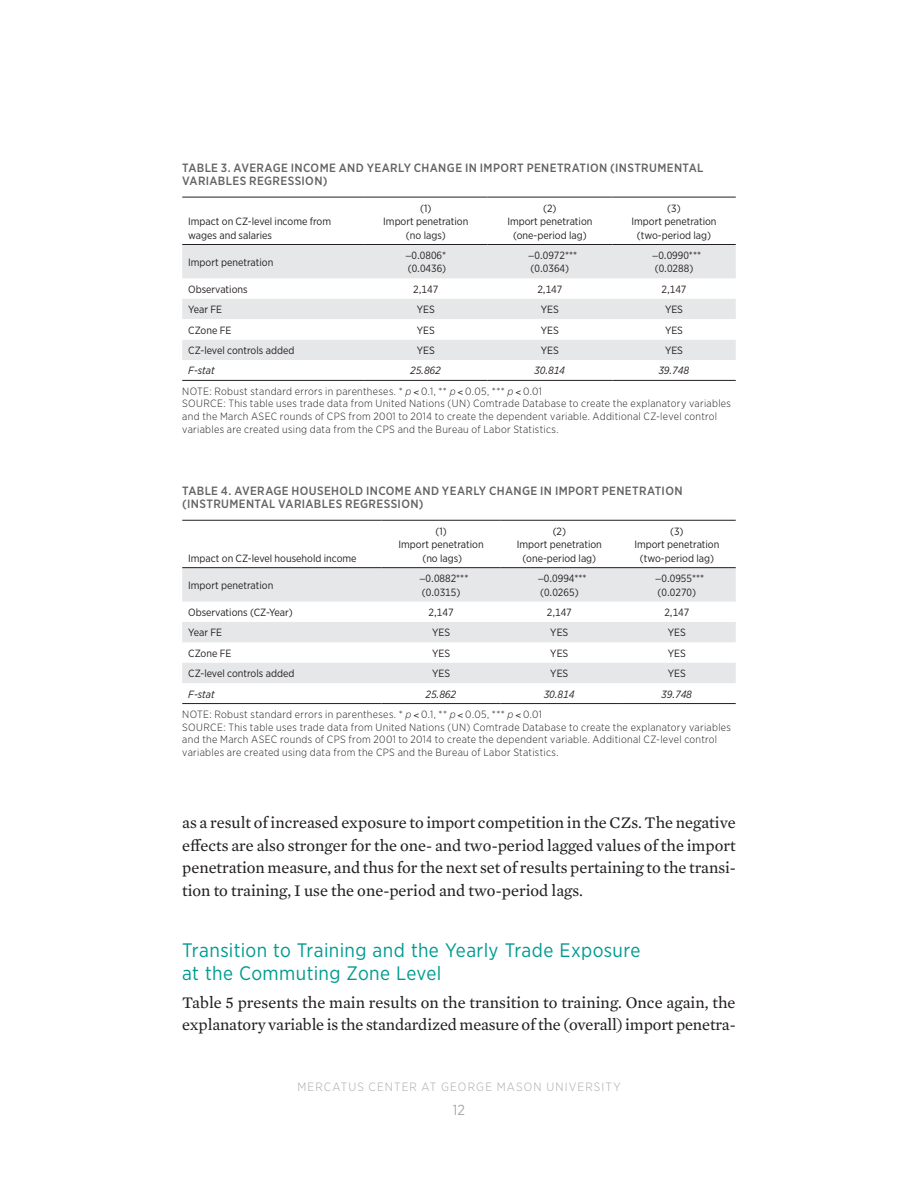
<style>
.page{position:relative;width:918px;height:1188px;background:#fff}
.page>*{position:absolute;margin:0;border:0;box-sizing:border-box;transform-origin:0 0}
.t1{font:19.5px/22.5px "Gotham Narrow";letter-spacing:.015em;color:#009b90}
.t2{font:16.5px/22.5px "Mercury Text G2";color:#231f20;text-align:justify}
.t3{font:14.55px "Gotham Narrow";color:#a8a9ad}
.t4{font:500 12px/13.5px "Gotham Narrow";letter-spacing:.03em;color:#636366}
.t5{font:300 12px "Gotham Narrow";letter-spacing:.09em;color:#a8a9ad}
.t6{font:300 10.5px/12.6px "Gotham Narrow";letter-spacing:.03em;color:#231f20}
.t7{font:10.5px/13.5px "Gotham Narrow";color:#231f20}
.t8{font:italic 10.5px "Gotham Narrow";color:#231f20}
.s1{font-family:"Myriad Pro"}
.s2{font-style:italic}
</style>
<div class="page">
<svg style="left:182px;top:245px;width:554px;height:74px;fill:#e6e7e9"></svg>
<svg style="left:182px;top:340px;width:554px;height:40px"></svg>
<hr style="left:182px;top:380px;width:182px;height:1px;background:#231f20">
<hr style="left:364px;top:380px;width:124px;height:1px;background:#231f20">
<hr style="left:488px;top:380px;width:124px;height:1px;background:#231f20">
<hr style="left:612px;top:380px;width:124px;height:1px;background:#231f20">
<hr style="left:182px;top:197px;width:182px;height:1px;background:#231f20">
<hr style="left:364px;top:197px;width:124px;height:1px;background:#231f20">
<hr style="left:488px;top:197px;width:124px;height:1px;background:#231f20">
<hr style="left:612px;top:197px;width:124px;height:1px;background:#231f20">
<hr style="left:182px;top:244px;width:182px;height:1px;background:#231f20">
<hr style="left:364px;top:244px;width:124px;height:1px;background:#231f20">
<hr style="left:488px;top:244px;width:124px;height:1px;background:#231f20">
<hr style="left:612px;top:244px;width:124px;height:1px;background:#231f20">
<svg style="left:182px;top:568px;width:554px;height:115px;fill:#e6e7e9"></svg>
<hr style="left:182px;top:703px;width:199px;height:1px;background:#231f20">
<hr style="left:381px;top:703px;width:120px;height:1px;background:#231f20">
<hr style="left:501px;top:703px;width:117px;height:1px;background:#231f20">
<hr style="left:618px;top:703px;width:118px;height:1px;background:#231f20">
<hr style="left:182px;top:520px;width:199px;height:1px;background:#231f20">
<hr style="left:381px;top:520px;width:120px;height:1px;background:#231f20">
<hr style="left:501px;top:520px;width:117px;height:1px;background:#231f20">
<hr style="left:618px;top:520px;width:118px;height:1px;background:#231f20">
<hr style="left:182px;top:567px;width:199px;height:1px;background:#231f20">
<hr style="left:381px;top:567px;width:120px;height:1px;background:#231f20">
<hr style="left:501px;top:567px;width:117px;height:1px;background:#231f20">
<hr style="left:618px;top:567px;width:118px;height:1px;background:#231f20">
<p class="t4" style="left:182px;top:160px;width:523px">TABLE 3. AVERAGE INCOME AND YEARLY CHANGE IN IMPORT PENETRATION (INSTRUMENTAL<br>VARIABLES REGRESSION)</p>
<p class="t7" style="left:188px;top:214px;width:144px">Impact on CZ-level income from wages and salaries</p>
<p class="t7" style="left:383px;top:201px;width:87px;text-align:center">(1)<br>Import penetration (no lags)</p>
<p class="t7" style="left:507px;top:201px;width:87px;text-align:center">(2)<br>Import penetration (one-period lag)</p>
<p class="t7" style="left:631px;top:201px;width:87px;text-align:center">(3)<br>Import penetration (two-period lag)</p>
<p class="t7" style="left:188px;top:255px;width:87px">Import penetration</p>
<p class="t7" style="left:405px;top:248px;width:42px"><span class="s1">−</span>0.0806* (0.0436)</p>
<p class="t7" style="left:528px;top:248px;width:51px"><span class="s1">−</span>0.0972*** (0.0364)</p>
<p class="t7" style="left:652px;top:248px;width:51px"><span class="s1">−</span>0.0990*** (0.0288)</p>
<p class="t7" style="left:188px;top:282px;width:61px">Observations</p>
<p class="t7" style="left:413px;top:282px;width:27px">2,147</p>
<p class="t7" style="left:537px;top:282px;width:27px">2,147</p>
<p class="t7" style="left:662px;top:282px;width:27px">2,147</p>
<p class="t7" style="left:188px;top:303px;width:35px">Year FE</p>
<p class="t7" style="left:417px;top:303px;width:20px">YES</p>
<p class="t7" style="left:541px;top:303px;width:20px">YES</p>
<p class="t7" style="left:665px;top:303px;width:20px">YES</p>
<p class="t7" style="left:188px;top:323px;width:45px">CZone FE</p>
<p class="t7" style="left:417px;top:323px;width:20px">YES</p>
<p class="t7" style="left:541px;top:323px;width:20px">YES</p>
<p class="t7" style="left:665px;top:323px;width:20px">YES</p>
<p class="t7" style="left:188px;top:343px;width:108px">CZ-level controls added</p>
<p class="t7" style="left:417px;top:343px;width:20px">YES</p>
<p class="t7" style="left:541px;top:343px;width:20px">YES</p>
<p class="t7" style="left:665px;top:343px;width:20px">YES</p>
<p class="t8" style="left:188px;top:364px;width:28px">F-stat</p>
<p class="t8" style="left:410px;top:364px;width:32px">25.862</p>
<p class="t8" style="left:535px;top:364px;width:32px">30.814</p>
<p class="t8" style="left:659px;top:364px;width:32px">39.748</p>
<p class="t6" style="left:182px;top:385px;width:550px">NOTE: Robust standard errors in parentheses. * <span class="s2">p</span> 0.1, ** <span class="s2">p</span> 0.05, *** <span class="s2">p</span> 0.01<br>SOURCE: This table uses trade data from United Nations (UN) Comtrade Database to create the explanatory variables and the March ASEC rounds of CPS from 2001 to 2014 to create the dependent variable. Additional CZ-level control variables are created using data from the CPS and the Bureau of Labor Statistics.</p>
<p class="t4" style="left:182px;top:484px;width:502px">TABLE 4. AVERAGE HOUSEHOLD INCOME AND YEARLY CHANGE IN IMPORT PENETRATION (INSTRUMENTAL VARIABLES REGRESSION)</p>
<p class="t7" style="left:188px;top:551px;width:170px">Impact on CZ-level household income</p>
<p class="t7" style="left:399px;top:524px;width:87px;text-align:center">(1)<br>Import penetration (no lags)</p>
<p class="t7" style="left:517px;top:524px;width:87px;text-align:center">(2)<br>Import penetration (one-period lag)</p>
<p class="t7" style="left:634px;top:524px;width:87px;text-align:center">(3)<br>Import penetration (two-period lag)</p>
<p class="t7" style="left:188px;top:578px;width:87px">Import penetration</p>
<p class="t7" style="left:419px;top:571px;width:51px"><span class="s1">−</span>0.0882*** (0.0315)</p>
<p class="t7" style="left:538px;top:571px;width:51px"><span class="s1">−</span>0.0994*** (0.0265)</p>
<p class="t7" style="left:655px;top:571px;width:51px"><span class="s1">−</span>0.0955*** (0.0270)</p>
<p class="t7" style="left:188px;top:605px;width:106px">Observations (CZ-Year)</p>
<p class="t7" style="left:429px;top:605px;width:27px">2,147</p>
<p class="t7" style="left:547px;top:605px;width:27px">2,147</p>
<p class="t7" style="left:664px;top:605px;width:27px">2,147</p>
<p class="t7" style="left:188px;top:626px;width:35px">Year FE</p>
<p class="t7" style="left:432px;top:626px;width:20px">YES</p>
<p class="t7" style="left:550px;top:626px;width:20px">YES</p>
<p class="t7" style="left:668px;top:626px;width:20px">YES</p>
<p class="t7" style="left:188px;top:646px;width:45px">CZone FE</p>
<p class="t7" style="left:432px;top:646px;width:20px">YES</p>
<p class="t7" style="left:550px;top:646px;width:20px">YES</p>
<p class="t7" style="left:668px;top:646px;width:20px">YES</p>
<p class="t7" style="left:188px;top:667px;width:108px">CZ-level controls added</p>
<p class="t7" style="left:432px;top:667px;width:20px">YES</p>
<p class="t7" style="left:550px;top:667px;width:20px">YES</p>
<p class="t7" style="left:668px;top:667px;width:20px">YES</p>
<p class="t8" style="left:188px;top:687px;width:28px">F-stat</p>
<p class="t8" style="left:426px;top:687px;width:32px">25.862</p>
<p class="t8" style="left:544px;top:687px;width:32px">30.814</p>
<p class="t8" style="left:662px;top:687px;width:32px">39.748</p>
<p class="t6" style="left:182px;top:708px;width:550px">NOTE: Robust standard errors in parentheses. * <span class="s2">p</span> 0.1, ** <span class="s2">p</span> 0.05, *** <span class="s2">p</span> 0.01<br>SOURCE: This table uses trade data from United Nations (UN) Comtrade Database to create the explanatory variables and the March ASEC rounds of CPS from 2001 to 2014 to create the dependent variable. Additional CZ-level control variables are created using data from the CPS and the Bureau of Labor Statistics.</p>
<p class="t2" style="left:182px;top:810px;width:555px">as a result of increased exposure to import competition in the CZs. The negative effects are also stronger for the one- and two-period lagged values of the import penetration measure, and thus for the next set of results pertaining to the transi&shy;tion to training, I use the one-period and two-period lags.</p>
<h1 class="t1" style="left:182px;top:939px;width:460px">Transition to Training and the Yearly Trade Exposure at the Commuting Zone Level</h1>
<h2 class="t2" style="left:182px;top:990px;width:555px">Table 5 presents the main results on the transition to training. Once again, the explanatory variable is the standardized measure of the (overall) import penetra-</h2>
<p class="t5" style="left:297px;top:1079px;width:325px">MERCATUS CENTER AT GEORGE MASON UNIVERSITY</p>
<h3 class="t3" style="left:453px;top:1101px;width:14px">12</h3>
</div>
